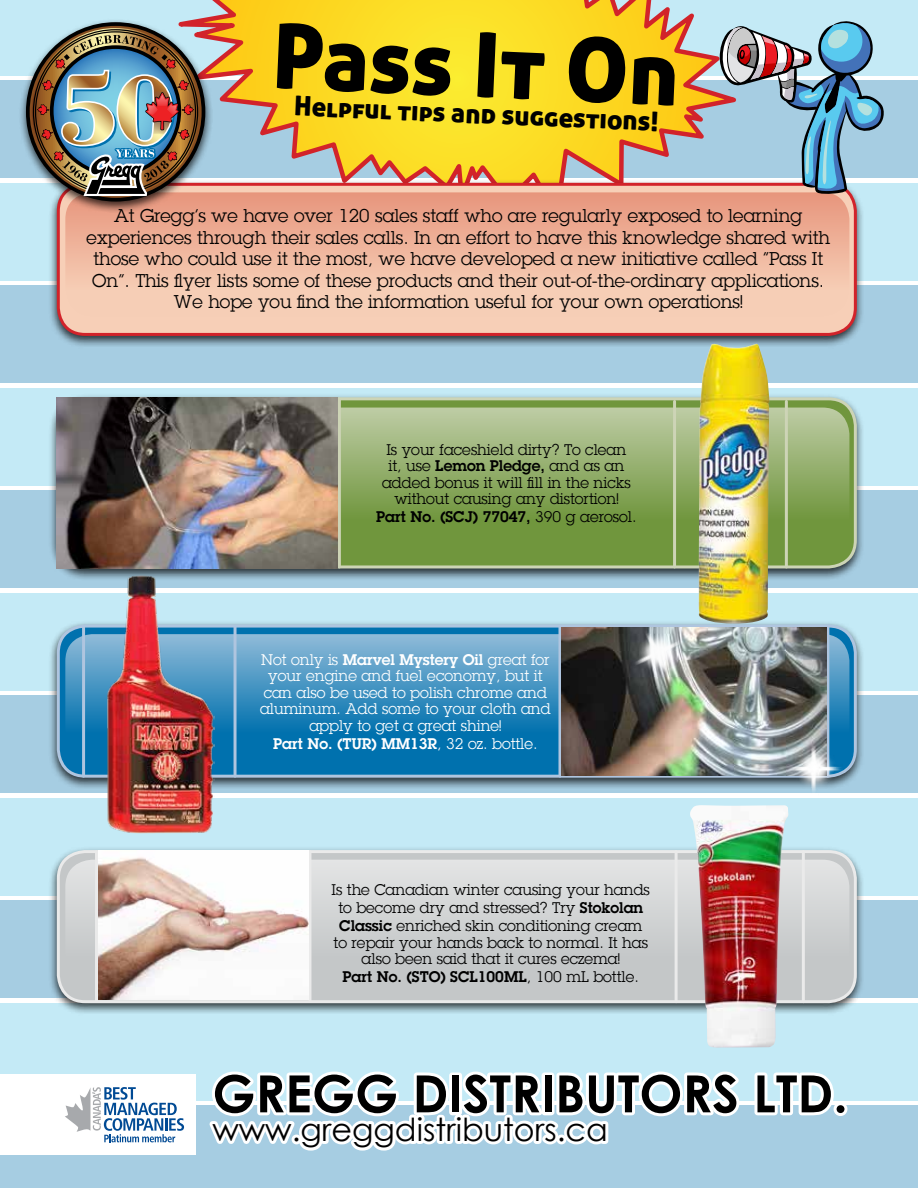
<style>
.page{position:relative;width:918px;height:1188px;background:#fff}
.page>*{position:absolute;margin:0;border:0;box-sizing:border-box;transform-origin:0 0}
.t1{font:89.55px "Aller Display";color:#000}
.t2{font:700 51.3px "Century Gothic";color:#000}
.t3{font:31.8px "Century Gothic";color:#000}
.t4{font:27px "Aller Display";color:#000}
.t5{font:18px/21.6px "Lubalin Graph";color:#000;text-align:center}
.t6{font:15px/16.5px "Lubalin Graph";color:#000;text-align:center}
.t7{font:15px/16.5px "Lubalin Graph";color:#fff;text-align:center}
.t8{font:600 15px "Lubalin Graph";color:#000}
.t9{font:600 15px "Lubalin Graph";color:#fff}
.s1{font-weight:600}
.s2{font-weight:400}
</style>
<div class="page">
<div style="left:0;top:183px;width:918px;height:98px;background:#c4eaf6"></div>
<div style="left:0;top:593px;width:918px;height:98px;background:#c4eaf6"></div>
<div style="left:0;top:798px;width:918px;height:98px;background:#c4eaf6"></div>
<div style="left:0;top:1003px;width:918px;height:98px;background:#c4eaf6"></div>
<div style="left:0;top:0;width:918px;height:76px;background:#c4eaf6"></div>
<div style="left:0;top:388px;width:918px;height:98px;background:#c4eaf6"></div>
<div style="left:0;top:80px;width:918px;height:98px;background:#a6cde2"></div>
<div style="left:0;top:490px;width:918px;height:98px;background:#a6cde2"></div>
<div style="left:0;top:285px;width:918px;height:98px;background:#a6cde2"></div>
<div style="left:0;top:695px;width:918px;height:98px;background:#a6cde2"></div>
<div style="left:0;top:900px;width:918px;height:98px;background:#a6cde2"></div>
<div style="left:0;top:1105px;width:918px;height:83px;background:#a6cde2"></div>
<svg style="left:203px;top:0;width:517px;height:179px"></svg>
<div style="left:49px;top:393px;width:816px;height:188px;background:#000;opacity:.75"></div>
<div style="left:58px;top:399px;width:797px;height:168px;background:#70963d;border-radius:27px"></div>
<div style="left:57px;top:397px;width:800px;height:171px;border:3px solid #cdd4b6;border-radius:27px"></div>
<div style="left:49px;top:179px;width:816px;height:169px;background:#000;opacity:.75"></div>
<div style="left:58px;top:184px;width:797px;height:150px;background:#f7cfb7;border-radius:27px"></div>
<div style="left:57px;top:183px;width:800px;height:153px;border:3px solid #d2232a;border-radius:27px"></div>
<div style="left:65px;top:408px;width:784px;height:142px;background:linear-gradient(to bottom,#bacaa0,#648e2d);border-radius:27px"></div>
<div style="left:65px;top:192px;width:784px;height:125px;background:linear-gradient(to bottom,#e7977e,#f9d8c0);border-radius:27px"></div>
<hr style="left:338px;top:399px;width:3px;height:168px;background:#cdd4b6">
<hr style="left:673px;top:401px;width:3px;height:166px;background:#cdd4b6">
<hr style="left:785px;top:401px;width:3px;height:166px;background:#cdd4b6">
<svg style="left:720px;top:21px;width:164px;height:173px"></svg>
<div style="left:49px;top:621px;width:816px;height:169px;background:#000;opacity:.75"></div>
<div style="left:58px;top:626px;width:797px;height:150px;background:#0071ae;border-radius:27px"></div>
<div style="left:57px;top:625px;width:800px;height:153px;border:3px solid #afc5df;border-radius:27px"></div>
<div style="left:65px;top:634px;width:784px;height:125px;background:linear-gradient(to bottom,#8bb8d7,#0065a7);border-radius:27px"></div>
<hr style="left:558px;top:626px;width:3px;height:150px;background:#afc5df">
<hr style="left:826px;top:626px;width:3px;height:150px;background:#afc5df">
<hr style="left:234px;top:626px;width:3px;height:150px;background:#afc5df">
<hr style="left:82px;top:626px;width:3px;height:150px;background:#afc5df">
<div style="left:49px;top:846px;width:816px;height:170px;background:#000;opacity:.75"></div>
<div style="left:58px;top:852px;width:797px;height:150px;background:#c4c7c8;border-radius:27px"></div>
<div style="left:57px;top:850px;width:800px;height:153px;border:3px solid #eaeaea;border-radius:27px"></div>
<div style="left:65px;top:860px;width:784px;height:124px;background:linear-gradient(to bottom,#e2e3e4,#bfc3c4);border-radius:27px"></div>
<hr style="left:308px;top:852px;width:3px;height:149px;background:#eaeaea">
<hr style="left:95px;top:852px;width:3px;height:149px;background:#eaeaea">
<hr style="left:802px;top:852px;width:3px;height:150px;background:#eaeaea">
<hr style="left:675px;top:852px;width:3px;height:150px;background:#eaeaea">
<div style="left:0;top:1074px;width:196px;height:80px;background:#fff"></div>
<svg style="left:65px;top:1087px;width:119px;height:55px"></svg>
<svg style="left:754px;top:1072px;width:94px;height:44px"></svg>
<svg style="left:209px;top:1071px;width:531px;height:80px"></svg>
<div style="left:18px;top:18px;width:195px;height:196px;background:#000;opacity:.75"></div>
<img style="left:37px;top:21px;width:157px;height:181px">
<img style="left:104px;top:573px;width:111px;height:261px">
<img style="left:690px;top:805px;width:98px;height:243px">
<img style="left:697px;top:343px;width:73px;height:281px">
<img style="left:57px;top:397px;width:281px;height:171px">
<img style="left:561px;top:627px;width:265px;height:148px">
<img style="left:618px;top:611px;width:81px;height:80px">
<img style="left:784px;top:738px;width:62px;height:53px">
<img style="left:98px;top:850px;width:210px;height:150px">
<h1 class="t1" style="left:276px;top:-3px;width:408px;rotate:3deg">Pass It On</h1>
<h3 class="t4" style="left:295px;top:90px;width:366px;rotate:2deg">Helpful tips and suggestions!</h3>
<p class="t5" style="left:87px;top:205px;width:745px">At Gregg’s we have over 120 sales staff who are regularly exposed to learning experiences through their sales calls. In an effort to have this knowledge shared with those who could use it the most, we have developed a new initiative called “Pass It On”. This flyer lists some of these products and their out-of-the-ordinary applications.<br>We hope you find the information useful for your own operations!</p>
<p class="t6" style="left:382px;top:441px;width:250px">Is your faceshield dirty? To clean it, use <span class="s1">Lemon Pledge,</span> and as an added bonus it will fill in the nicks without causing any distortion!</p>
<p class="t8" style="left:376px;top:507px;width:262px">Part No. (SCJ) 77047, <span class="s2">390 g aerosol.</span></p>
<p class="t7" style="left:260px;top:651px;width:292px">Not only is <span class="s1">Marvel Mystery Oil</span> great for your engine and fuel economy, but it can also be used to polish chrome and aluminum. Add some to your cloth and apply to get a great shine!</p>
<p class="t9" style="left:273px;top:734px;width:266px">Part No. (TUR) MM13R<span class="s2">, 32 oz. bottle.</span></p>
<p class="t6" style="left:332px;top:881px;width:320px;line-height:18px">Is the Canadian winter causing your hands to become dry and stressed? Try <span class="s1">Stokolan<br>Classic</span> enriched skin conditioning cream</p>
<p class="t6" style="left:334px;top:934px;width:316px">to repair your hands back to normal. It has also been said that it cures eczema!</p>
<p class="t8" style="left:343px;top:967px;width:298px">Part No. (STO) SCL100ML<span class="s2">, 100 mL bottle.</span></p>
<h2 class="t2" style="left:212px;top:1055px;width:637px">GREGG DISTRIBUTORS LTD.</h2>
<h3 class="t3" style="left:212px;top:1107px;width:397px">www.greggdistributors.ca</h3>
</div>
